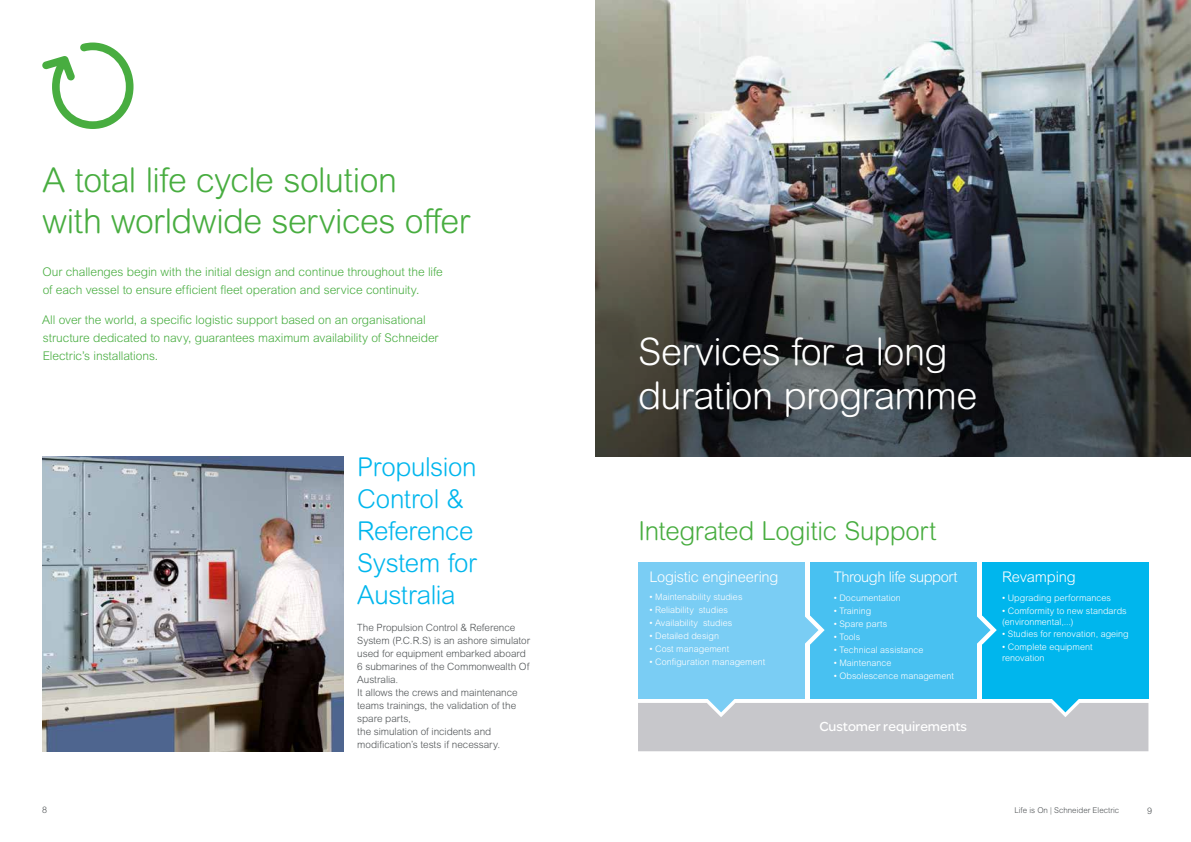
<style>
.page{position:relative;width:1191px;height:842px;background:#fff}
.page>*{position:absolute;margin:0;border:0;box-sizing:border-box;transform-origin:0 0}
.t1{font:300 38px/44px "Arial Rounded MT Pro";letter-spacing:-.015em;color:#fff}
.t2{font:300 34px/40.8px "Arial Rounded MT Pro";letter-spacing:-.015em;color:#48ad40}
.t3{font:300 26px/31.9px "Arial Rounded MT Pro";letter-spacing:-.015em;color:#00b6ed}
.t4{font:300 26px "Arial Rounded MT Pro";letter-spacing:-.015em;color:#48ad40}
.t5{font:300 14.7px "Arial MT Std";letter-spacing:-.02em;color:#fff}
.t6{font:14px "SE Optimist";color:#fff}
.t7{font:300 12px/18px "Arial MT Std";letter-spacing:-.005em;color:#48ad40}
.t8{font:300 10px/13px "Arial Rounded MT Pro";letter-spacing:-.005em;color:#505456}
.t9{font:300 9px/11px "Arial Rounded MT Pro";letter-spacing:.005em;color:#fff}
.t10{font:300 9px "Arial MT Std";color:#505456}
.t11{font:300 8px "Arial Rounded MT Pro";color:#505456}
</style>
<div class="page">
<img style="left:43px;top:457px;width:300px;height:294px">
<svg style="left:42px;top:43px;width:91px;height:86px"></svg>
<img style="left:595px;top:0;width:596px;height:175px">
<div style="left:638px;top:562px;width:166px;height:136px;background:#7acdf4"></div>
<div style="left:810px;top:562px;width:166px;height:136px;background:#48c1f1"></div>
<div style="left:982px;top:562px;width:166px;height:136px;background:#00b6ed"></div>
<div style="left:638px;top:703px;width:510px;height:48px;background:#c7c7cb"></div>
<svg style="left:595px;top:175px;width:596px;height:282px;background:#464a4c"></svg>
<svg style="left:976px;top:616px;width:20px;height:28px"></svg>
<svg style="left:804px;top:616px;width:20px;height:28px"></svg>
<svg style="left:706px;top:698px;width:29px;height:19px"></svg>
<svg style="left:1051px;top:698px;width:28px;height:19px"></svg>
<h2 class="t2" style="left:43px;top:161px;width:429px">A total life cycle solution<br>with worldwide services offer</h2>
<h3 class="t7" style="left:42px;top:263px;width:402px">Our challenges begin with the initial design and continue throughout the life of each vessel to ensure efficient fleet operation and service continuity.</h3>
<h3 class="t7" style="left:42px;top:310px;width:398px">All over the world, a specific logistic support based on an organisational structure dedicated to navy, guarantees maximum availability of Schneider<br>Electric’s installations.</h3>
<h3 class="t3" style="left:357px;top:452px;width:121px">Propulsion<br>Control &amp;<br>Reference<br>System for<br>Australia</h3>
<p class="t8" style="left:357px;top:621px;width:174px">The Propulsion Control &amp; Reference<br>System (P.C.R.S) is an ashore simulator used for equipment embarked aboard<br>6 submarines of the Commonwealth Of<br>Australia.<br>It allows the crews and maintenance teams trainings, the validation of the spare parts,<br>the simulation of incidents and modification’s tests if necessary.</p>
<h1 class="t1" style="left:638px;top:331px;width:341px">Services for a long duration programme</h1>
<h3 class="t4" style="left:638px;top:516px;width:300px">Integrated Logitic Support</h3>
<h3 class="t5" style="left:649px;top:568px;width:130px">Logistic engineering</h3>
<p class="t9" style="left:649px;top:591px;width:95px">• Maintenability studies</p>
<p class="t9" style="left:649px;top:604px;width:80px">• Reliability studies</p>
<p class="t9" style="left:649px;top:617px;width:84px">• Availability studies</p>
<p class="t9" style="left:649px;top:630px;width:71px">• Detailed design</p>
<p class="t9" style="left:649px;top:643px;width:81px">• Cost management</p>
<p class="t9" style="left:649px;top:656px;width:117px">• Configuration management</p>
<h3 class="t5" style="left:833px;top:568px;width:125px">Through life support</h3>
<p class="t9" style="left:833px;top:592px;width:69px">• Documentation</p>
<p class="t9" style="left:833px;top:605px;width:39px">• Training</p>
<p class="t9" style="left:833px;top:618px;width:55px">• Spare parts</p>
<p class="t9" style="left:833px;top:631px;width:28px">• Tools</p>
<p class="t9" style="left:833px;top:644px;width:91px">• Technical assistance</p>
<p class="t9" style="left:833px;top:657px;width:59px">• Maintenance</p>
<p class="t9" style="left:833px;top:670px;width:122px">• Obsolescence management</p>
<h3 class="t6" style="left:819px;top:717px;width:149px">Customer requirements</h3>
<h3 class="t5" style="left:1002px;top:568px;width:75px">Revamping</h3>
<p class="t9" style="left:1002px;top:592px;width:110px">• Upgrading performances</p>
<p class="t9" style="left:1002px;top:605px;width:126px">• Comformity to new standards (environmental,...)</p>
<p class="t9" style="left:1002px;top:628px;width:128px">• Studies for renovation, ageing</p>
<p class="t9" style="left:1002px;top:641px;width:92px">• Complete equipment renovation</p>
<p class="t10" style="left:42px;top:805px;width:7px">8</p>
<p class="t11" style="left:1014px;top:805px;width:106px">Life is On | Schneider Electric</p>
<p class="t10" style="left:1147px;top:805px;width:7px">9</p>
</div>
